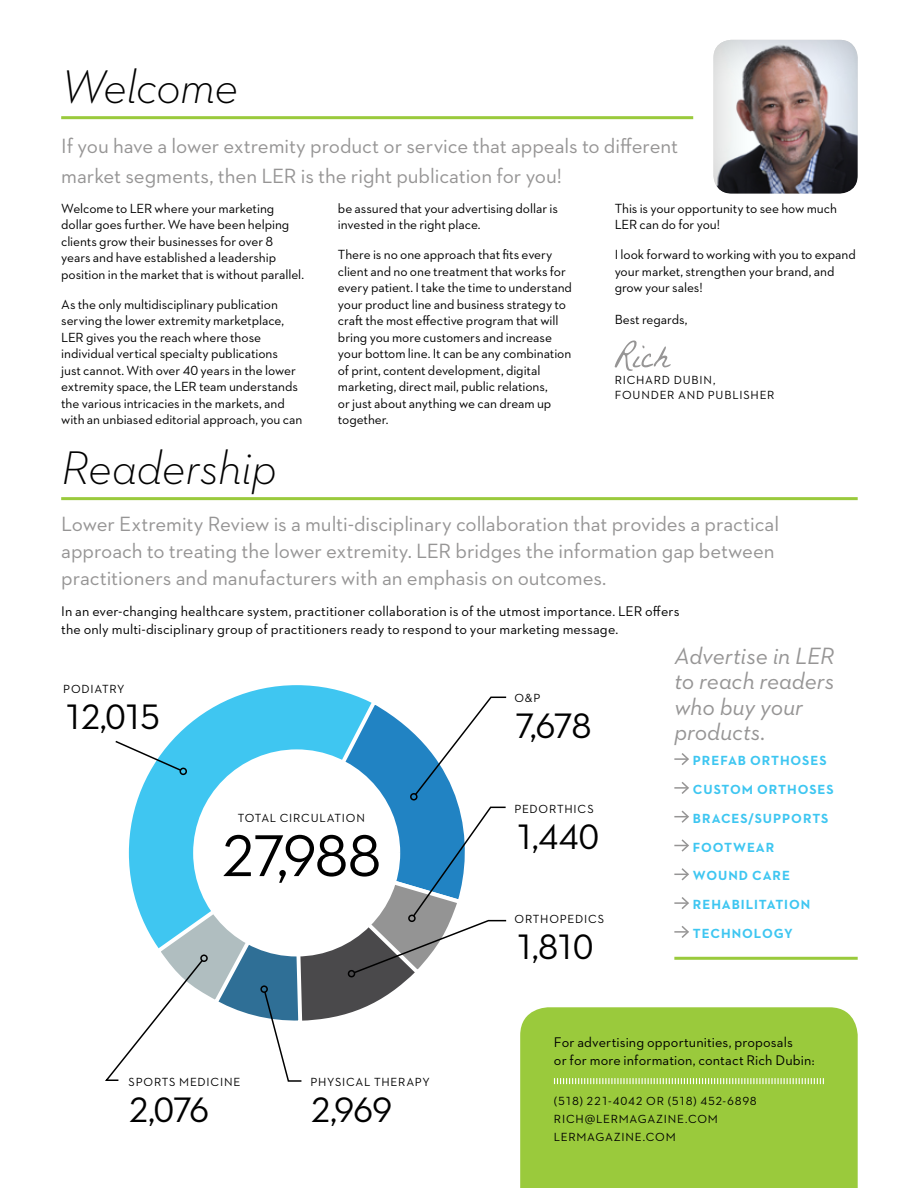
<style>
.page{position:relative;width:918px;height:1188px;background:#fff}
.page>*{position:absolute;margin:0;border:0;box-sizing:border-box;transform-origin:0 0}
.t1{font:60px "Neutraface 2 Text";color:#000}
.t2{font:italic 300 48px "Neutraface 2 Text";letter-spacing:-.015em;color:#000}
.t3{font:36px "Neutraface 2 Text";letter-spacing:-.095em;color:#000}
.t4{font:italic 24px/25.5px "Neutraface 2 Text";letter-spacing:-.005em;color:#969595}
.t5{font:21px/27px "Neutraface 2 Text";letter-spacing:-.005em;color:#969595}
.t6{font:14.25px/18px "Neutraface 2 Text";letter-spacing:.01em;color:#000}
.t7{font:13.5px/16.5px "Neutraface 2 Text";letter-spacing:-.005em;color:#000}
.t8{font:700 13.5px/28.8px "Neutraface 2 Text";letter-spacing:.065em;color:#3ec6f1}
.t9{font:12px/18px "Neutraface 2 Text";letter-spacing:.06em;color:#000}
</style>
<div class="page">
<hr style="left:61px;top:116px;width:632px;height:3px;background:#9aca3c">
<div style="left:701px;top:30px;width:171px;height:166px;background:#000;opacity:.25"></div>
<svg style="left:615px;top:340px;width:56px;height:31px"></svg>
<svg style="left:105px;top:696px;width:402px;height:386px"></svg>
<div style="left:348px;top:970px;width:7px;height:7px;border:2px solid #000;border-radius:50%"></div>
<hr style="left:61px;top:497px;width:797px;height:3px;background:#9aca3c">
<svg style="left:674px;top:753px;width:15px;height:12px"></svg>
<svg style="left:674px;top:782px;width:15px;height:12px"></svg>
<svg style="left:674px;top:810px;width:15px;height:13px"></svg>
<svg style="left:674px;top:839px;width:15px;height:13px"></svg>
<svg style="left:674px;top:868px;width:15px;height:13px"></svg>
<svg style="left:674px;top:897px;width:15px;height:12px"></svg>
<svg style="left:674px;top:926px;width:15px;height:12px"></svg>
<hr style="left:674px;top:957px;width:184px;height:3px;background:#9aca3c">
<div style="left:520px;top:1007px;width:338px;height:181px;background:#9aca3c"></div>
<svg style="left:554px;top:1078px;width:270px;height:6px;background:#bedd83"></svg>
<h2 class="t2" style="left:61px;top:56px;width:179px">Welcome</h2>
<h3 class="t5" style="left:61px;top:131px;width:618px;line-height:30px">If you have a lower extremity product or service that appeals to different market segments, then LER is the right publication for you!</h3>
<p class="t7" style="left:61px;top:200px;width:244px">Welcome to LER where your marketing dollar goes further. We have been helping clients grow their businesses for over 8 years and have established a leadership position in the market that is without parallel.</p>
<p class="t7" style="left:61px;top:296px;width:243px">As the only multidisciplinary publication serving the lower extremity marketplace, LER gives you the reach where those individual vertical specialty publications<br>just cannot. With over 40 years in the lower extremity space, the LER team understands the various intricacies in the markets, and with an unbiased editorial approach, you can</p>
<p class="t7" style="left:615px;top:200px;width:224px">This is your opportunity to see how much<br>LER can do for you!</p>
<p class="t7" style="left:615px;top:246px;width:243px">I look forward to working with you to expand your market, strengthen your brand, and grow your sales!</p>
<p class="t7" style="left:615px;top:311px;width:74px">Best regards,</p>
<p class="t7" style="left:338px;top:200px;width:221px">be assured that your advertising dollar is invested in the right place.</p>
<p class="t7" style="left:338px;top:246px;width:236px">There is no one approach that fits every client and no one treatment that works for every patient. I take the time to understand your product line and business strategy to craft the most effective program that will bring you more customers and increase your bottom line. It can be any combination of print, content development, digital marketing, direct mail, public relations,<br>or just about anything we can dream up together.</p>
<p class="t9" style="left:615px;top:372px;width:161px;line-height:15px">RICHARD DUBIN,<br>FOUNDER AND PUBLISHER</p>
<h2 class="t2" style="left:61px;top:437px;width:217px">Readership</h2>
<p class="t5" style="left:61px;top:510px;width:719px">Lower Extremity Review is a multi-disciplinary collaboration that provides a practical approach to treating the lower extremity. LER bridges the information gap between practitioners and manufacturers with an emphasis on outcomes.</p>
<p class="t6" style="left:61px;top:602px;width:620px">In an ever-changing healthcare system, practitioner collaboration is of the utmost importance. LER offers the only multi-disciplinary group of practitioners ready to respond to your marketing message.</p>
<h3 class="t4" style="left:674px;top:643px;width:162px">Advertise in LER to reach readers who buy your products.</h3>
<p class="t8" style="left:693px;top:746px;width:142px">PREFAB ORTHOSES<br>CUSTOM ORTHOSES<br>BRACES/SUPPORTS<br>FOOTWEAR<br>WOUND CARE<br>REHABILITATION<br>TECHNOLOGY</p>
<p class="t9" style="left:63px;top:679px;width:63px">PODIATRY</p>
<h3 class="t3" style="left:63px;top:694px;width:99px">12,015</h3>
<p class="t9" style="left:514px;top:689px;width:28px">O&amp;P</p>
<h3 class="t3" style="left:514px;top:704px;width:79px">7,678</h3>
<p class="t9" style="left:514px;top:799px;width:81px">PEDORTHICS</p>
<h3 class="t3" style="left:514px;top:814px;width:86px">1,440</h3>
<p class="t9" style="left:238px;top:809px;width:129px">TOTAL CIRCULATION</p>
<h1 class="t1" style="left:221px;top:818px;width:162px">27,988</h1>
<p class="t9" style="left:514px;top:910px;width:91px">ORTHOPEDICS</p>
<h3 class="t3" style="left:514px;top:924px;width:81px">1,810</h3>
<p class="t9" style="left:129px;top:1073px;width:113px">SPORTS MEDICINE</p>
<h3 class="t3" style="left:129px;top:1087px;width:83px">2,076</h3>
<p class="t9" style="left:310px;top:1073px;width:121px">PHYSICAL THERAPY</p>
<h3 class="t3" style="left:310px;top:1087px;width:84px">2,969</h3>
<p class="t6" style="left:554px;top:1033px;width:262px">For advertising opportunities, proposals<br>or for more information, contact Rich Dubin:</p>
<p class="t9" style="left:554px;top:1092px;width:205px">(518) 221-4042 OR (518) 452-6898<br>RICH@LERMAGAZINE.COM<br>LERMAGAZINE.COM</p>
</div>
